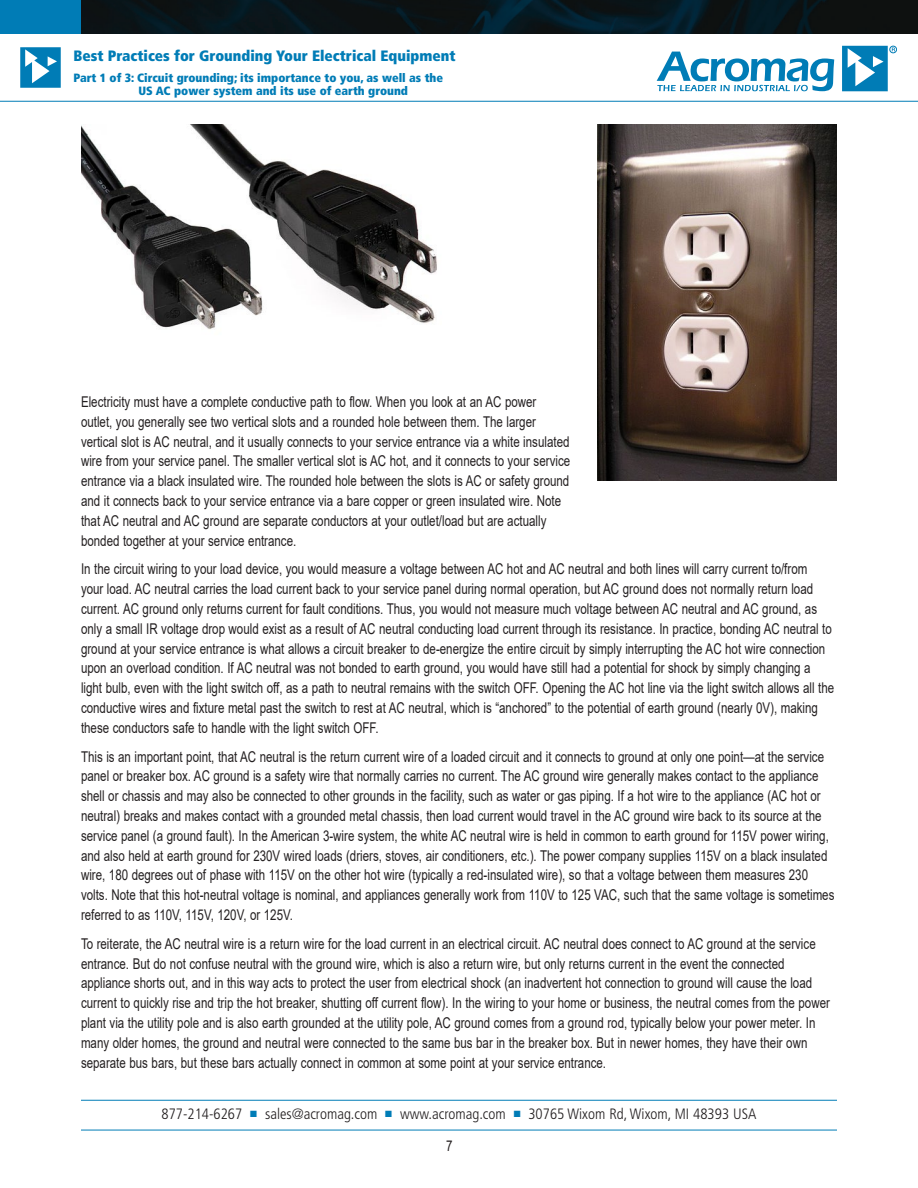
<style>
.page{position:relative;width:918px;height:1188px;background:#fff}
.page>*{position:absolute;margin:0;border:0;box-sizing:border-box;transform-origin:0 0}
.t1{font:300 condensed 15px "Frutiger";color:#231f20}
.t2{font:900 condensed 15px "Frutiger";color:#007cb6}
.Bodytext{font:14.85px/19.8px "Arial";color:#231f20;scale:.78 1}
.t3{font:900 condensed 12px/13.5px "Frutiger";color:#007cb6}
.s1{color:#007cb6}
</style>
<div class="page">
<img style="left:81px;top:0;width:837px;height:34px">
<div style="left:0;top:0;width:81px;height:33px;background:#007cb6"></div>
<img style="left:81px;top:125px;width:356px;height:205px">
<img style="left:597px;top:125px;width:240px;height:356px">
<hr style="left:81px;top:1100px;width:756px;height:1px;background:#007cb6">
<hr style="left:81px;top:1130px;width:756px;height:1px;background:#007cb6">
<hr style="left:0;top:101px;width:918px;height:1px;background:#007cb6">
<div style="left:890px;top:46px;width:7px;height:7px;border:1px solid #007cb6;border-radius:50%"></div>
<svg style="left:842px;top:46px;width:53px;height:45px"></svg>
<svg style="left:657px;top:52px;width:177px;height:39px"></svg>
<svg style="left:20px;top:47px;width:41px;height:41px"></svg>
<p class="t2" style="left:73px;top:46px;width:384px">Best Practices for Grounding Your Electrical Equipment</p>
<p class="t3" style="left:138px;top:71px;width:306px;text-indent:-65px">Part 1 of 3: Circuit grounding; its importance to you, as well as the<br>US AC power system and its use of earth ground</p>
<p class="Bodytext" style="left:81px;top:392px;width:629px">Electricity must have a complete conductive path to flow. When you look at an AC power outlet, you generally see two vertical slots and a rounded hole between them. The larger vertical slot is AC neutral, and it usually connects to your service entrance via a white insulated wire from your service panel. The smaller vertical slot is AC hot, and it connects to your service entrance via a black insulated wire. The rounded hole between the slots is AC or safety ground and it connects back to your service entrance via a bare copper or green insulated wire. Note that AC neutral and AC ground are separate conductors at your outlet/load but are actually bonded together at your service entrance.</p>
<p class="Bodytext" style="left:81px;top:559px;width:967px">In the circuit wiring to your load device, you would measure a voltage between AC hot and AC neutral and both lines will carry current to/from<br>your load. AC neutral carries the load current back to your service panel during normal operation, but AC ground does not normally return load current. AC ground only returns current for fault conditions. Thus, you would not measure much voltage between AC neutral and AC ground, as only a small IR voltage drop would exist as a result of AC neutral conducting load current through its resistance. In practice, bonding AC neutral to ground at your service entrance is what allows a circuit breaker to de-energize the entire circuit by simply interrupting the AC hot wire connection upon an overload condition. If AC neutral was not bonded to earth ground, you would have still had a potential for shock by simply changing a light bulb, even with the light switch off, as a path to neutral remains with the switch OFF. Opening the AC hot line via the light switch allows all the conductive wires and fixture metal past the switch to rest at AC neutral, which is “anchored” to the potential of earth ground (nearly 0V), making these conductors safe to handle with the light switch OFF.</p>
<p class="Bodytext" style="left:81px;top:746px;width:968px">This is an important point, that AC neutral is the return current wire of a loaded circuit and it connects to ground at only one point—at the service panel or breaker box. AC ground is a safety wire that normally carries no current. The AC ground wire generally makes contact to the appliance shell or chassis and may also be connected to other grounds in the facility, such as water or gas piping. If a hot wire to the appliance (AC hot or neutral) breaks and makes contact with a grounded metal chassis, then load current would travel in the AC ground wire back to its source at the service panel (a ground fault). In the American 3-wire system, the white AC neutral wire is held in common to earth ground for 115V power wiring, and also held at earth ground for 230V wired loads (driers, stoves, air conditioners, etc.). The power company supplies 115V on a black insulated wire, 180 degrees out of phase with 115V on the other hot wire (typically a red-insulated wire), so that a voltage between them measures 230 volts. Note that this hot-neutral voltage is nominal, and appliances generally work from 110V to 125 VAC, such that the same voltage is sometimes referred to as 110V, 115V, 120V, or 125V.</p>
<p class="Bodytext" style="left:81px;top:934px;width:962px">To reiterate, the AC neutral wire is a return wire for the load current in an electrical circuit. AC neutral does connect to AC ground at the service entrance. But do not confuse neutral with the ground wire, which is also a return wire, but only returns current in the event the connected appliance shorts out, and in this way acts to protect the user from electrical shock (an inadvertent hot connection to ground will cause the load current to quickly rise and trip the hot breaker, shutting off current flow). In the wiring to your home or business, the neutral comes from the power plant via the utility pole and is also earth grounded at the utility pole, AC ground comes from a ground rod, typically below your power meter. In many older homes, the ground and neutral were connected to the same bus bar in the breaker box. But in newer homes, they have their own separate bus bars, but these bars actually connect in common at some point at your service entrance.</p>
<p class="t1" style="left:161px;top:1105px;width:597px">877-214-6267 <span class="s1">■</span> sales@acromag.com <span class="s1">■</span> www.acromag.com <span class="s1">■</span> 30765 Wixom Rd, Wixom, MI 48393 USA</p>
<p class="Bodytext" style="left:446px;top:1136px;width:10px">7</p>
</div>
